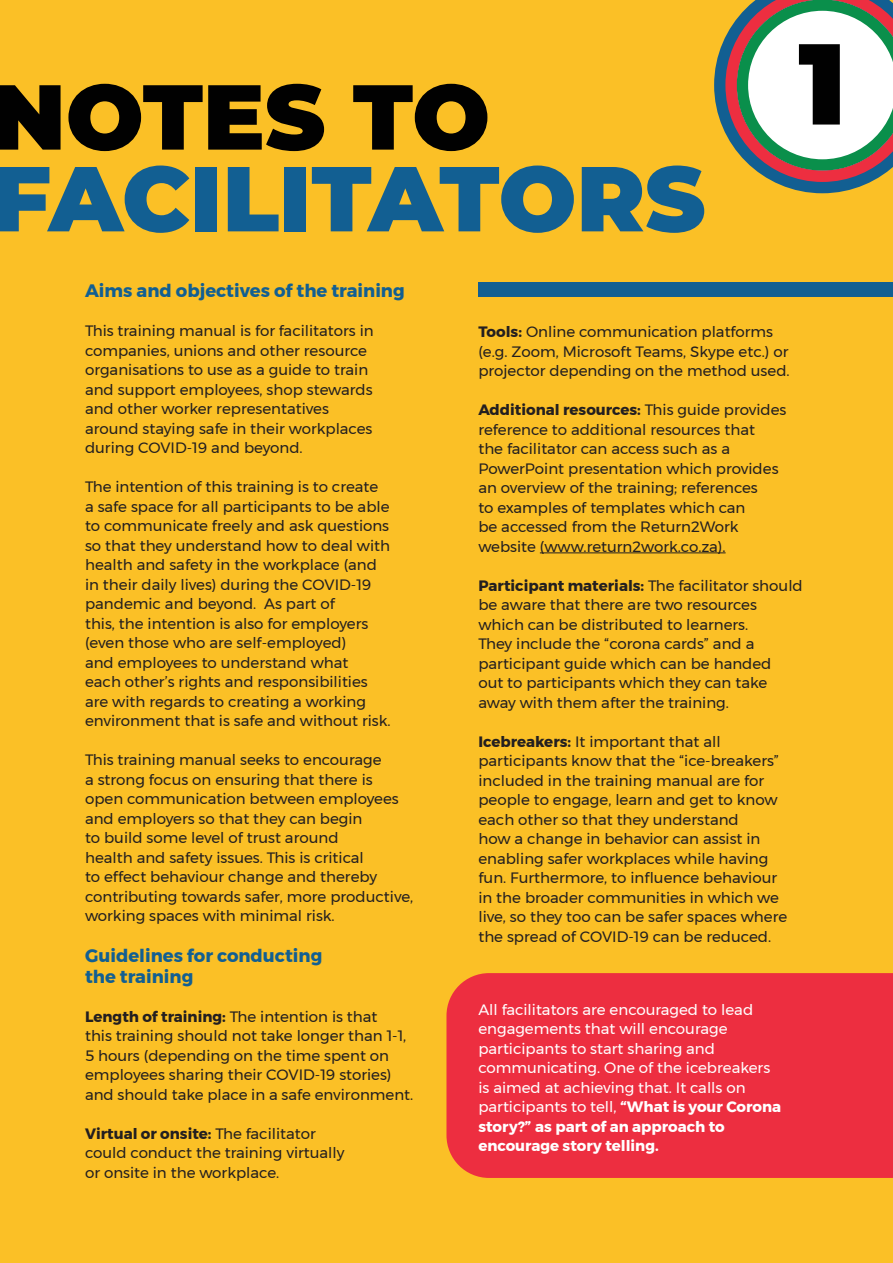
<style>
.page{position:relative;width:893px;height:1263px;background:#fbc026}
.page>*{position:absolute;margin:0;border:0;box-sizing:border-box;transform-origin:0 0}
.t1{font:900 114.75px "Montserrat";color:#010101}
.t2{font:900 91.95px/81.8px "Montserrat";color:#125f92}
.t3{font:700 18px/21px "Montserrat";color:#125f92}
.t4{font:15px/19.5px "Montserrat";color:#231f20}
.t5{font:15px/19.5px "Montserrat";color:#fff}
.s1{color:#010101}
.s2{font-weight:700}
</style>
<div class="page">
<div style="left:478px;top:283px;width:415px;height:14px;background:#125f92"></div>
<div style="left:446px;top:973px;width:447px;height:205px;background:#ed2e40"></div>
<hr style="left:540px;top:552px;width:186px;height:1px;background:#231f20">
<svg style="left:714px;top:0;width:179px;height:193px;background:#bfbaa7"></svg>
<p class="t2" style="left:-8px;top:70px;width:715px"><span class="s1">NOTES TO<br></span>FACILITATORS</p>
<p class="t1" style="left:798px;top:-2px;width:49px">1</p>
<p class="t3" style="left:85px;top:280px;width:321px">Aims and objectives of the training</p>
<p class="t4" style="left:85px;top:321px;width:290px">This training manual is for facilitators in companies, unions and other resource organisations to use as a guide to train and support employees, shop stewards and other worker representatives around staying safe in their workplaces during COVID-19 and beyond.</p>
<p class="t4" style="left:85px;top:477px;width:307px">The intention of this training is to create a safe space for all participants to be able to communicate freely and ask questions so that they understand how to deal with health and safety in the workplace (and in their daily lives) during the COVID-19 pandemic and beyond. As part of<br>this, the intention is also for employers (even those who are self-employed)<br>and employees to understand what<br>each other’s rights and responsibilities are with regards to creating a working environment that is safe and without risk.</p>
<p class="t4" style="left:85px;top:750px;width:330px">This training manual seeks to encourage<br>a strong focus on ensuring that there is open communication between employees and employers so that they can begin<br>to build some level of trust around<br>health and safety issues. This is critical<br>to effect behaviour change and thereby contributing towards safer, more productive, working spaces with minimal risk.</p>
<p class="t3" style="left:85px;top:945px;width:239px">Guidelines for conducting the training</p>
<p class="t4" style="left:85px;top:1007px;width:330px"><span class="s2">Length of training:</span> The intention is that<br>this training should not take longer than 1-1, 5 hours (depending on the time spent on employees sharing their COVID-19 stories) and should take place in a safe environment.</p>
<p class="t4" style="left:85px;top:1124px;width:261px"><span class="s2">Virtual or onsite:</span> The facilitator could conduct the training virtually or onsite in the workplace.</p>
<p class="t4" style="left:478px;top:322px;width:313px"><span class="s2">Tools:</span> Online communication platforms (e.g. Zoom, Microsoft Teams, Skype etc.) or projector depending on the method used.</p>
<p class="t4" style="left:478px;top:400px;width:310px"><span class="s2">Additional resources:</span> This guide provides reference to additional resources that<br>the facilitator can access such as a PowerPoint presentation which provides an overview of the training; references<br>to examples of templates which can<br>be accessed from the Return2Work website (www.return2work.co.za).</p>
<p class="t4" style="left:478px;top:575px;width:326px"><span class="s2">Participant materials:</span> The facilitator should be aware that there are two resources which can be distributed to learners.<br>They include the “corona cards” and a participant guide which can be handed<br>out to participants which they can take away with them after the training.</p>
<p class="t4" style="left:478px;top:731px;width:310px"><span class="s2">Icebreakers:</span> It important that all participants know that the “ice-breakers” included in the training manual are for people to engage, learn and get to know each other so that they understand<br>how a change in behavior can assist in enabling safer workplaces while having fun. Furthermore, to influence behaviour in the broader communities in which we live, so they too can be safer spaces where the spread of COVID-19 can be reduced.</p>
<p class="t5" style="left:478px;top:999px;width:304px">All facilitators are encouraged to lead engagements that will encourage participants to start sharing and communicating. One of the icebreakers is aimed at achieving that. It calls on participants to tell, <span class="s2">“What is your Corona story?” as part of an approach to encourage story telling.</span></p>
</div>
